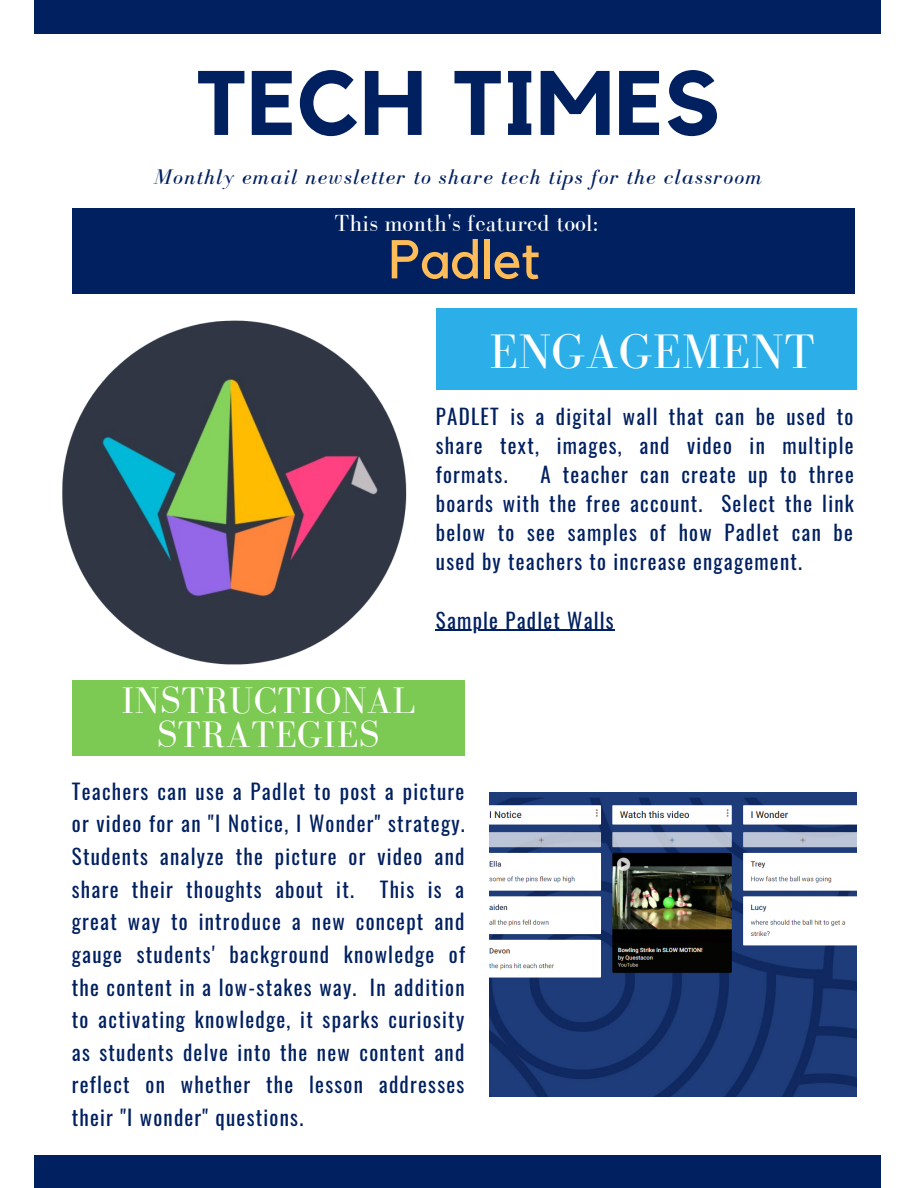
<style>
.page{position:relative;width:918px;height:1188px;background:#fff}
.page>*{position:absolute;margin:0;border:0;box-sizing:border-box;transform-origin:0 0}
.t1{font:700 90.3px "Kollektif";letter-spacing:.01em;color:#002060}
.t2{font:54px "Kollektif";color:#ffbd59}
.t3{font:49.8px "Bodoni FLF";letter-spacing:.01em;color:#fff}
.t4{font:37.95px/33.8px "Bodoni FLF";letter-spacing:.01em;color:#fff;text-align:center}
.t5{font:24px "Bodoni FLF";color:#fff}
.t6{font:italic 21.75px "Bodoni FLF";letter-spacing:.06em;color:#002060}
.t7{font:21px/32.7px "Oswald";letter-spacing:.06em;color:#002060;text-align:justify}
.t8{font:20.85px/29.1px "Oswald";letter-spacing:.06em;color:#002060;text-align:justify}
</style>
<div class="page">
<div style="left:35px;top:1156px;width:846px;height:32px;background:#002060"></div>
<div style="left:35px;top:0;width:846px;height:34px;background:#002060"></div>
<img style="left:62px;top:320px;width:345px;height:345px">
<img style="left:490px;top:793px;width:367px;height:303px">
<div style="left:436px;top:309px;width:421px;height:81px;background:#2cafe8"></div>
<div style="left:72px;top:680px;width:392px;height:75px;background:#7cc953"></div>
<div style="left:72px;top:209px;width:783px;height:84px;background:#002060"></div>
<hr style="left:436px;top:630px;width:179px;height:1px;background:#002060">
<p class="t1" style="left:196px;top:62px;width:525px">TECH TIMES</p>
<p class="t6" style="left:154px;top:166px;width:609px">Monthly email newsletter to share tech tips for the classroom</p>
<p class="t5" style="left:335px;top:210px;width:265px">This month's featured tool:</p>
<p class="t2" style="left:389px;top:235px;width:153px">Padlet</p>
<p class="t3" style="left:489px;top:324px;width:327px">ENGAGEMENT</p>
<p class="t4" style="left:121px;top:684px;width:296px">INSTRUCTIONAL<br>STRATEGIES</p>
<p class="t8" style="left:436px;top:401px;width:419px">PADLET is a digital wall that can be used to share text, images, and video in multiple formats.</p>
<p class="t8" style="left:436px;top:459px;width:419px;text-indent:105px">A teacher can create up to three boards with the free account. Select the link below to see samples of how Padlet can be used by teachers to increase engagement.</p>
<p class="t8" style="left:436px;top:605px;width:179px">Sample Padlet Walls</p>
<p class="t7" style="left:72px;top:774px;width:395px">Teachers can use a Padlet to post a picture or video for an "I Notice, I Wonder" strategy.<br>Students analyze the picture or video and share their thoughts about it. This is a great way to introduce a new concept and gauge students' background knowledge of the content in a low-stakes way. In addition to activating knowledge, it sparks curiosity as students delve into the new content and reflect on whether the lesson addresses their "I wonder" questions.</p>
</div>
